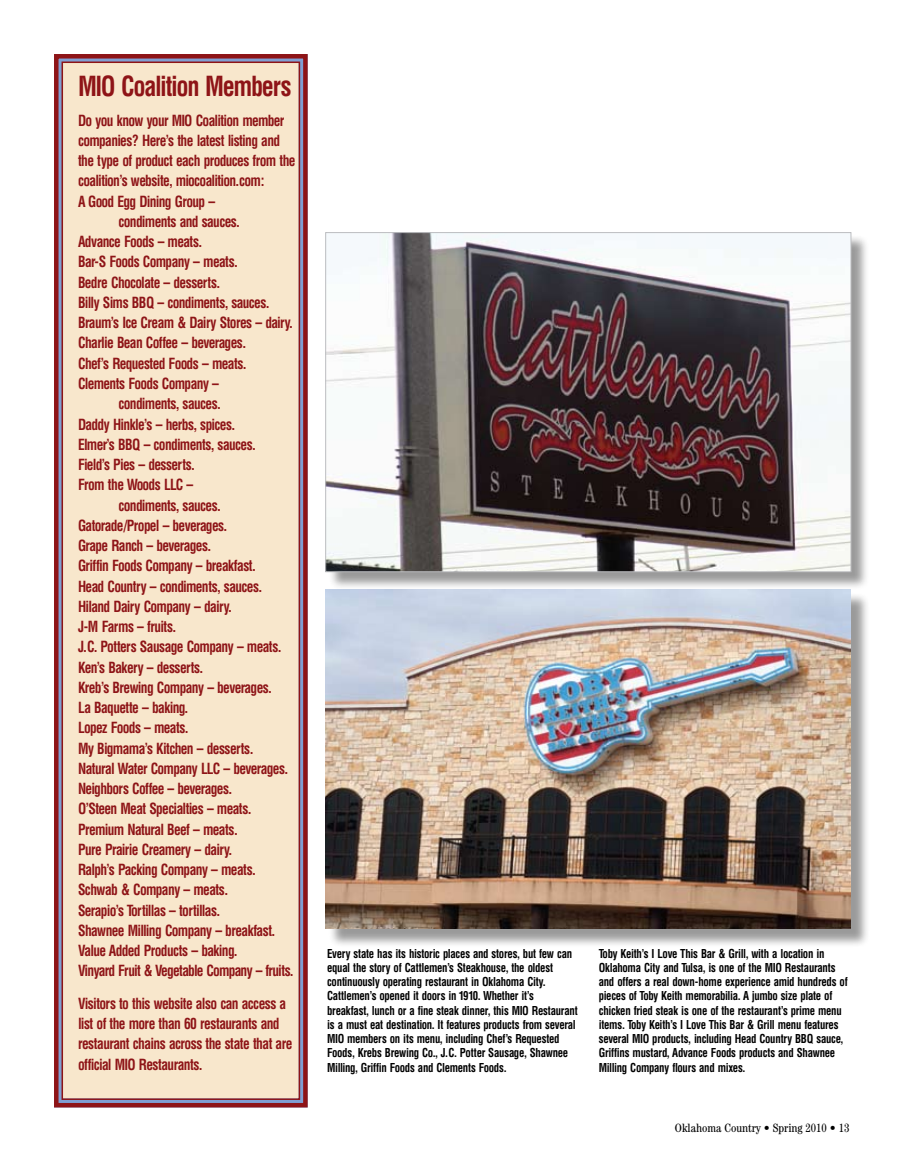
<style>
.page{position:relative;width:905px;height:1175px;background:#fff}
.page>*{position:absolute;margin:0;border:0;box-sizing:border-box;transform-origin:0 0}
.t1{font:700 condensed 27px "Helvetica";letter-spacing:-.055em;color:#8e1417;scale:.9 1}
.t2{font:700 condensed 15px/20.2px "Helvetica";letter-spacing:-.05em;color:#8e1417;scale:.9 1}
.t3{font:700 condensed 12px/14.2px "Helvetica";letter-spacing:-.03em;color:#000;scale:.9 1}
.t4{font:condensed 12px "Century";color:#000}
</style>
<div class="page">
<div style="left:328px;top:592px;width:541px;height:355px;background:#000;opacity:.4"></div>
<img style="left:326px;top:590px;width:524px;height:338px">
<div style="left:328px;top:235px;width:541px;height:355px;background:#000;opacity:.4"></div>
<img style="left:327px;top:234px;width:522px;height:336px">
<svg style="left:54px;top:54px;width:254px;height:1054px;background:#efdbc3"></svg>
<div style="left:61px;top:61px;width:239px;height:1039px;border:2px solid #8e1417"></div>
<h1 class="t1" style="left:78px;top:70px;width:239px">MIO Coalition Members</h1>
<p class="t2" style="left:78px;top:110px;width:231px">Do you know your MIO Coalition member</p>
<p class="t2" style="left:78px;top:130px;width:226px">companies? Here’s the latest listing and</p>
<p class="t2" style="left:78px;top:150px;width:243px">the type of product each produces from the</p>
<p class="t2" style="left:78px;top:171px;width:209px">coalition’s website, miocoalition.com:</p>
<p class="t2" style="left:78px;top:191px;width:154px">A Good Egg Dining Group –</p>
<p class="t2" style="left:118px;top:211px;width:137px">condiments and sauces.</p>
<p class="t2" style="left:78px;top:231px;width:140px">Advance Foods – meats.</p>
<p class="t2" style="left:78px;top:252px;width:179px">Bar-S Foods Company – meats.</p>
<p class="t2" style="left:78px;top:272px;width:160px">Bedre Chocolate – desserts.</p>
<p class="t2" style="left:78px;top:292px;width:215px">Billy Sims BBQ – condiments, sauces.</p>
<p class="t2" style="left:78px;top:312px;width:241px">Braum’s Ice Cream &amp; Dairy Stores – dairy.</p>
<p class="t2" style="left:78px;top:333px;width:189px">Charlie Bean Coffee – beverages.</p>
<p class="t2" style="left:78px;top:353px;width:189px">Chef’s Requested Foods – meats.</p>
<p class="t2" style="left:78px;top:373px;width:158px">Clements Foods Company –</p>
<p class="t2" style="left:118px;top:393px;width:116px">condiments, sauces.</p>
<p class="t2" style="left:78px;top:414px;width:177px">Daddy Hinkle’s – herbs, spices.</p>
<p class="t2" style="left:78px;top:434px;width:199px">Elmer’s BBQ – condiments, sauces.</p>
<p class="t2" style="left:78px;top:454px;width:132px">Field’s Pies – desserts.</p>
<p class="t2" style="left:78px;top:474px;width:129px">From the Woods LLC –</p>
<p class="t2" style="left:118px;top:495px;width:116px">condiments, sauces.</p>
<p class="t2" style="left:78px;top:515px;width:168px">Gatorade/Propel – beverages.</p>
<p class="t2" style="left:78px;top:535px;width:150px">Grape Ranch – beverages.</p>
<p class="t2" style="left:78px;top:555px;width:200px">Griffin Foods Company – breakfast.</p>
<p class="t2" style="left:78px;top:576px;width:206px">Head Country – condiments, sauces.</p>
<p class="t2" style="left:78px;top:596px;width:173px">Hiland Dairy Company – dairy.</p>
<p class="t2" style="left:78px;top:616px;width:111px">J-M Farms – fruits.</p>
<p class="t2" style="left:78px;top:636px;width:228px">J.C. Potters Sausage Company – meats.</p>
<p class="t2" style="left:78px;top:657px;width:141px">Ken’s Bakery – desserts.</p>
<p class="t2" style="left:78px;top:677px;width:217px">Kreb’s Brewing Company – beverages.</p>
<p class="t2" style="left:78px;top:697px;width:125px">La Baquette – baking.</p>
<p class="t2" style="left:78px;top:717px;width:125px">Lopez Foods – meats.</p>
<p class="t2" style="left:78px;top:738px;width:197px">My Bigmama’s Kitchen – desserts.</p>
<p class="t2" style="left:78px;top:758px;width:235px">Natural Water Company LLC – beverages.</p>
<p class="t2" style="left:78px;top:778px;width:173px">Neighbors Coffee – beverages.</p>
<p class="t2" style="left:78px;top:798px;width:195px">O’Steen Meat Specialties – meats.</p>
<p class="t2" style="left:78px;top:819px;width:179px">Premium Natural Beef – meats.</p>
<p class="t2" style="left:78px;top:839px;width:173px">Pure Prairie Creamery – dairy.</p>
<p class="t2" style="left:78px;top:859px;width:199px">Ralph’s Packing Company – meats.</p>
<p class="t2" style="left:78px;top:879px;width:169px">Schwab &amp; Company – meats.</p>
<p class="t2" style="left:78px;top:900px;width:160px">Serapio’s Tortillas – tortillas.</p>
<p class="t2" style="left:78px;top:920px;width:221px">Shawnee Milling Company – breakfast.</p>
<p class="t2" style="left:78px;top:940px;width:179px">Value Added Products – baking.</p>
<p class="t2" style="left:78px;top:960px;width:241px">Vinyard Fruit &amp; Vegetable Company – fruits.</p>
<p class="t2" style="left:78px;top:993px;width:240px">Visitors to this website also can access a list of the more than 60 restaurants and restaurant chains across the state that are official MIO Restaurants.</p>
<p class="t3" style="left:327px;top:946px;width:280px">Every state has its historic places and stores, but few can equal the story of Cattlemen’s Steakhouse, the oldest continuously operating restaurant in Oklahoma City.<br>Cattlemen’s opened it doors in 1910. Whether it’s breakfast, lunch or a fine steak dinner, this MIO Restaurant is a must eat destination. It features products from several MIO members on its menu, including Chef’s Requested Foods, Krebs Brewing Co., J.C. Potter Sausage, Shawnee Milling, Griffin Foods and Clements Foods.</p>
<p class="t3" style="left:598px;top:946px;width:278px">Toby Keith’s I Love This Bar &amp; Grill, with a location in Oklahoma City and Tulsa, is one of the MIO Restaurants and offers a real down-home experience amid hundreds of pieces of Toby Keith memorabilia. A jumbo size plate of chicken fried steak is one of the restaurant’s prime menu items. Toby Keith’s I Love This Bar &amp; Grill menu features several MIO products, including Head Country BBQ sauce, Griffins mustard, Advance Foods products and Shawnee Milling Company flours and mixes.</p>
<p class="t4" style="left:675px;top:1120px;width:176px">Oklahoma Country • Spring 2010 • 13</p>
</div>
